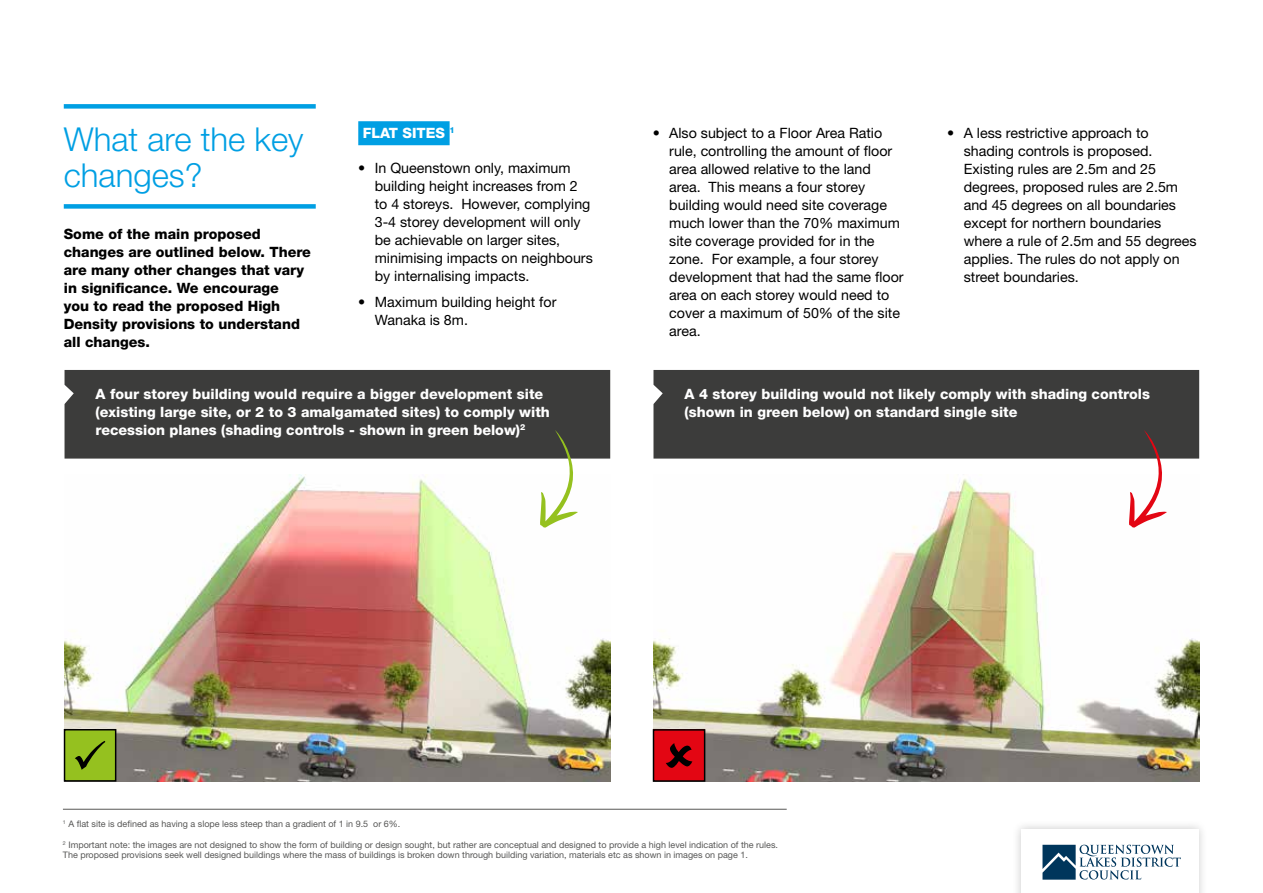
<style>
.page{position:relative;width:1263px;height:893px;background:#fff}
.page>*{position:absolute;margin:0;border:0;box-sizing:border-box;transform-origin:0 0}
.t1{font:300 33px/36px "Helvetica Neue LT Std";color:#009fe3}
.t2{font:14.25px/18px "Helvetica Neue LT Std";color:#000}
.t3{font:800 14.25px/18px "Helvetica Neue LT Std";color:#fff}
.t4{font:800 14.25px/18px "Helvetica Neue LT Std";color:#000}
.t5{font:9px/10.5px "Helvetica Neue LT Std";color:#575756}
</style>
<div class="page">
<img style="left:64px;top:475px;width:546px;height:307px">
<img style="left:653px;top:478px;width:546px;height:304px">
<div style="left:65px;top:730px;width:51px;height:51px;background:#95c11f"></div>
<div style="left:64px;top:729px;width:52px;height:53px;border:1px solid #000"></div>
<div style="left:653px;top:730px;width:52px;height:51px;background:#e30613"></div>
<div style="left:653px;top:729px;width:52px;height:53px;border:1px solid #000"></div>
<svg style="left:75px;top:741px;width:30px;height:29px"></svg>
<svg style="left:666px;top:743px;width:26px;height:25px"></svg>
<div style="left:64px;top:104px;width:252px;height:5px;background:#009fe3"></div>
<div style="left:64px;top:204px;width:252px;height:5px;background:#009fe3"></div>
<div style="left:65px;top:370px;width:545px;height:89px;background:#3c3c3b"></div>
<div style="left:653px;top:370px;width:546px;height:89px;background:#3c3c3b"></div>
<svg style="left:540px;top:430px;width:38px;height:99px"></svg>
<svg style="left:1129px;top:430px;width:38px;height:99px"></svg>
<hr style="left:63px;top:809px;width:724px;height:1px;background:#575756">
<div style="left:358px;top:121px;width:92px;height:24px;background:#009fe3"></div>
<div style="left:1012px;top:820px;width:196px;height:73px;background:#000;opacity:.2"></div>
<div style="left:1021px;top:829px;width:178px;height:64px;background:#fff"></div>
<svg style="left:1042px;top:845px;width:139px;height:35px"></svg>
<p class="t3" style="left:363px;top:124px;width:94px">FLAT SITES <sup>1</sup></p>
<p class="t2" style="left:375px;top:158px;width:220px;text-indent:-17px">• In Queenstown only, maximum building height increases from 2 to 4 storeys. However, complying<br>3-4 storey development will only be achievable on larger sites, minimising impacts on neighbours by internalising impacts.</p>
<p class="t2" style="left:375px;top:293px;width:183px;text-indent:-17px">• Maximum building height for<br>Wanaka is 8m.</p>
<p class="t2" style="left:669px;top:123px;width:236px;text-indent:-17px">• Also subject to a Floor Area Ratio rule, controlling the amount of floor area allowed relative to the land area. This means a four storey building would need site coverage much lower than the 70% maximum site coverage provided for in the zone. For example, a four storey development that had the same floor area on each storey would need to cover a maximum of 50% of the site area.</p>
<p class="t2" style="left:964px;top:123px;width:234px;text-indent:-17px">• A less restrictive approach to shading controls is proposed.<br>Existing rules are 2.5m and 25 degrees, proposed rules are 2.5m and 45 degrees on all boundaries except for northern boundaries where a rule of 2.5m and 55 degrees applies. The rules do not apply on street boundaries.</p>
<h1 class="t1" style="left:64px;top:121px;width:241px">What are the key changes?</h1>
<p class="t4" style="left:64px;top:225px;width:249px">Some of the main proposed changes are outlined below. There are many other changes that vary in significance. We encourage<br>you to read the proposed High<br>Density provisions to understand all changes.</p>
<p class="t3" style="left:96px;top:385px;width:456px">A four storey building would require a bigger development site (existing large site, or 2 to 3 amalgamated sites) to comply with recession planes (shading controls - shown in green below)<sup>2</sup></p>
<p class="t3" style="left:685px;top:385px;width:467px">A 4 storey building would not likely comply with shading controls (shown in green below) on standard single site</p>
<p class="t5" style="left:63px;top:818px;width:339px"><sup>1</sup> A flat site is defined as having a slope less steep than a gradient of 1 in 9.5 or 6%.</p>
<p class="t5" style="left:63px;top:839px;width:717px"><sup>2</sup> Important note: the images are not designed to show the form of building or design sought, but rather are conceptual and designed to provide a high level indication of the rules.<br>The proposed provisions seek well designed buildings where the mass of buildings is broken down through building variation, materials etc as shown in images on page 1.</p>
</div>
